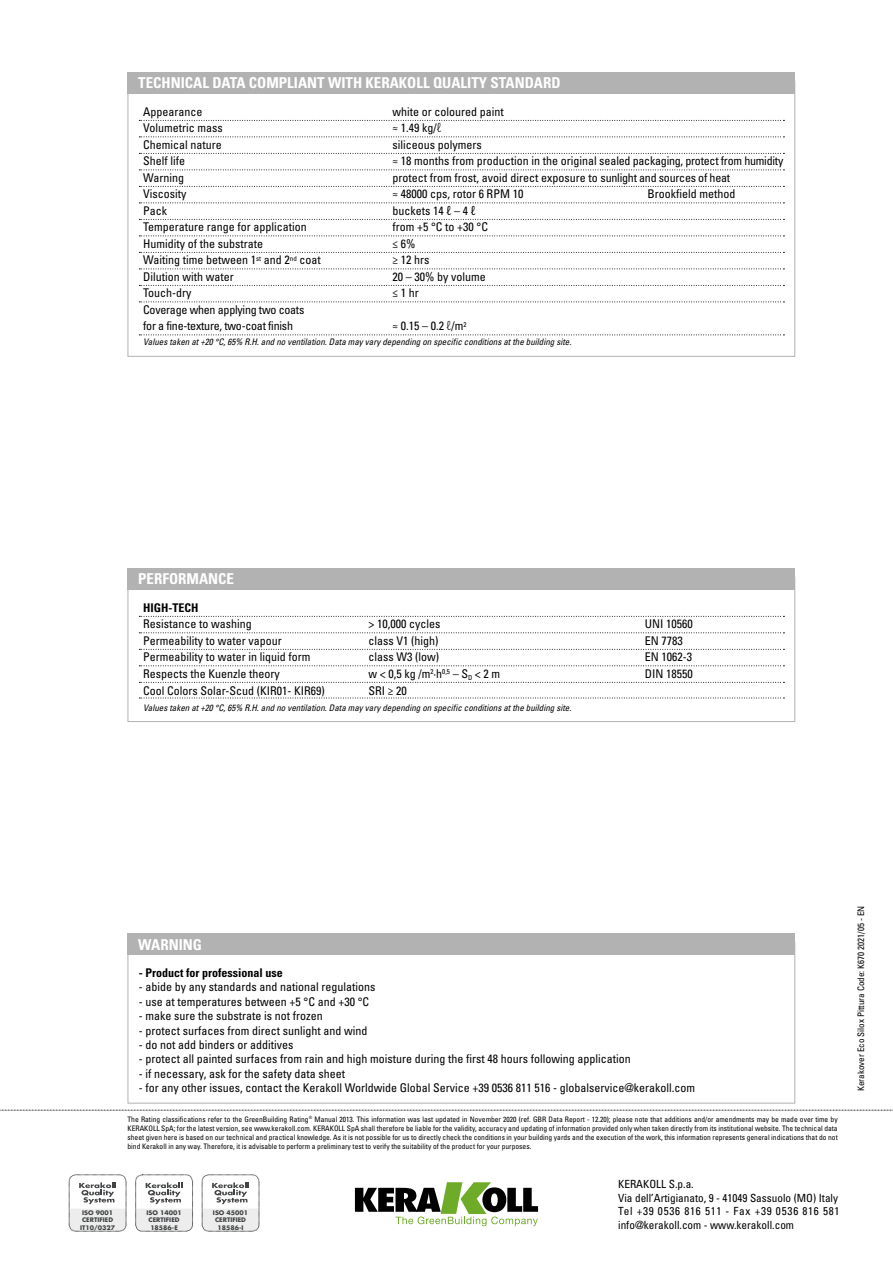
<style>
.page{position:relative;width:893px;height:1263px;background:#fff}
.page>*{position:absolute;margin:0;border:0;box-sizing:border-box;transform-origin:0 0}
.t1{font:700 condensed 15px "Univers LT Std";color:#fff}
.t2{font:condensed 12px "Univers LT Std";color:#000}
.t3{font:condensed 12px/16.5px "Univers LT Std";letter-spacing:-.02em;color:#000}
.t4{font:700 condensed 12px "Univers LT Std";color:#000}
.t5{font:condensed 11.25px/13.5px "Univers LT Std";color:#000}
.t6{font:italic condensed 9px "Univers LT Std";color:#000}
.t7{font:condensed 9px "Univers LT Std";color:#000}
.t8{font:condensed 7.5px/9px "Univers LT Std";color:#000;text-align:justify}
.t9{font:700 6.15px/7.4px "Futura Std";color:#424446;text-align:center}
.s1{font-weight:300}
</style>
<div class="page">
<svg style="left:0;top:1110px;width:893px;height:1px"></svg>
<svg style="left:355px;top:1182px;width:183px;height:44px"></svg>
<div style="left:69px;top:1175px;width:57px;height:56px;border:1px dashed #000;border-radius:7px"></div>
<svg style="left:69px;top:1182px;width:57px;height:49px"></svg>
<div style="left:136px;top:1175px;width:57px;height:56px;border:1px dashed #000;border-radius:7px"></div>
<svg style="left:136px;top:1182px;width:57px;height:49px"></svg>
<div style="left:202px;top:1175px;width:57px;height:56px;border:1px dashed #000;border-radius:7px"></div>
<svg style="left:202px;top:1182px;width:57px;height:49px"></svg>
<div style="left:128px;top:933px;width:667px;height:22px;background:#b3b2b2"></div>
<svg style="left:139px;top:616px;width:645px;height:1px"></svg>
<svg style="left:139px;top:632px;width:645px;height:1px"></svg>
<svg style="left:139px;top:649px;width:645px;height:1px"></svg>
<svg style="left:139px;top:665px;width:645px;height:1px"></svg>
<svg style="left:139px;top:682px;width:645px;height:1px"></svg>
<svg style="left:139px;top:698px;width:645px;height:1px"></svg>
<div style="left:128px;top:568px;width:667px;height:21px;background:#b3b2b2"></div>
<svg style="left:139px;top:120px;width:645px;height:1px"></svg>
<svg style="left:139px;top:136px;width:645px;height:1px"></svg>
<svg style="left:139px;top:153px;width:645px;height:1px"></svg>
<svg style="left:139px;top:169px;width:645px;height:1px"></svg>
<svg style="left:139px;top:186px;width:645px;height:1px"></svg>
<svg style="left:139px;top:202px;width:645px;height:1px"></svg>
<svg style="left:139px;top:219px;width:645px;height:1px"></svg>
<svg style="left:139px;top:235px;width:645px;height:1px"></svg>
<svg style="left:139px;top:252px;width:645px;height:1px"></svg>
<svg style="left:139px;top:268px;width:645px;height:1px"></svg>
<svg style="left:139px;top:285px;width:645px;height:1px"></svg>
<svg style="left:139px;top:301px;width:645px;height:1px"></svg>
<svg style="left:139px;top:334px;width:645px;height:1px"></svg>
<div style="left:128px;top:72px;width:667px;height:22px;background:#b3b2b2"></div>
<p class="t1" style="left:138px;top:74px;width:424px">TECHNICAL DATA COMPLIANT WITH KERAKOLL QUALITY STANDARD</p>
<p class="t2" style="left:143px;top:104px;width:61px">Appearance</p>
<p class="t2" style="left:392px;top:104px;width:113px">white or coloured paint</p>
<p class="t2" style="left:143px;top:120px;width:81px">Volumetric mass</p>
<p class="t2" style="left:392px;top:120px;width:50px">≈ 1.49 kg/<span class="s1">ℓ</span></p>
<p class="t2" style="left:143px;top:137px;width:80px">Chemical nature</p>
<p class="t2" style="left:392px;top:137px;width:91px">siliceous polymers</p>
<p class="t2" style="left:143px;top:153px;width:43px">Shelf life</p>
<p class="t2" style="left:392px;top:153px;width:392px">≈ 18 months from production in the original sealed packaging, protect from humidity</p>
<p class="t2" style="left:143px;top:170px;width:42px">Warning</p>
<p class="t2" style="left:392px;top:170px;width:339px">protect from frost, avoid direct exposure to sunlight and sources of heat</p>
<p class="t2" style="left:143px;top:186px;width:45px">Viscosity</p>
<p class="t2" style="left:392px;top:186px;width:132px">≈ 48000 cps, rotor 6 RPM 10</p>
<p class="t2" style="left:647px;top:186px;width:89px">Brookfield method</p>
<p class="t2" style="left:143px;top:203px;width:25px">Pack</p>
<p class="t2" style="left:392px;top:203px;width:85px">buckets 14 ℓ – 4 ℓ</p>
<p class="t2" style="left:143px;top:219px;width:165px">Temperature range for application</p>
<p class="t2" style="left:392px;top:219px;width:97px">from +5 °C to +30 °C</p>
<p class="t2" style="left:143px;top:236px;width:121px">Humidity of the substrate</p>
<p class="t2" style="left:392px;top:236px;width:24px">≤ 6%</p>
<p class="t2" style="left:143px;top:252px;width:179px">Waiting time between 1<sup>st</sup> and 2<sup>nd</sup> coat</p>
<p class="t2" style="left:392px;top:252px;width:38px">≥ 12 hrs</p>
<p class="t2" style="left:143px;top:269px;width:92px">Dilution with water</p>
<p class="t2" style="left:392px;top:269px;width:95px">20 – 30% by volume</p>
<p class="t2" style="left:143px;top:285px;width:50px">Touch-dry</p>
<p class="t2" style="left:392px;top:285px;width:28px">≤ 1 hr</p>
<p class="t3" style="left:143px;top:301px;width:163px">Coverage when applying two coats for a fine-texture, two-coat finish</p>
<p class="t2" style="left:392px;top:318px;width:76px">≈ 0.15 – 0.2 <span class="s1">ℓ</span>/m<sup>2</sup></p>
<p class="t6" style="left:143px;top:336px;width:430px">Values taken at +20 °C, 65% R.H. and no ventilation. Data may vary depending on specific conditions at the building site.</p>
<p class="t1" style="left:138px;top:570px;width:97px">PERFORMANCE</p>
<p class="t4" style="left:143px;top:600px;width:57px">HIGH-TECH</p>
<p class="t2" style="left:143px;top:616px;width:110px">Resistance to washing</p>
<p class="t2" style="left:369px;top:616px;width:73px">&gt; 10,000 cycles</p>
<p class="t2" style="left:645px;top:616px;width:49px">UNI 10560</p>
<p class="t2" style="left:143px;top:633px;width:140px">Permeability to water vapour</p>
<p class="t2" style="left:369px;top:633px;width:71px">class V1 (high)</p>
<p class="t2" style="left:645px;top:633px;width:39px">EN 7783</p>
<p class="t2" style="left:143px;top:649px;width:169px">Permeability to water in liquid form</p>
<p class="t2" style="left:369px;top:649px;width:72px">class W3 (low)</p>
<p class="t2" style="left:645px;top:649px;width:49px">EN 1062-3</p>
<p class="t2" style="left:143px;top:666px;width:138px">Respects the Kuenzle theory</p>
<p class="t2" style="left:369px;top:666px;width:133px">w &lt; 0,5 kg /m<sup>2</sup>∙h<sup>0,5</sup> – S<sub>D</sub> &lt; 2 m</p>
<p class="t2" style="left:645px;top:666px;width:49px">DIN 18550</p>
<p class="t2" style="left:143px;top:684px;width:183px">Cool Colors Solar-Scud (KIR01- KIR69)</p>
<p class="t2" style="left:369px;top:684px;width:40px">SRI ≥ 20</p>
<p class="t6" style="left:143px;top:702px;width:430px">Values taken at +20 °C, 65% R.H. and no ventilation. Data may vary depending on specific conditions at the building site.</p>
<p class="t1" style="left:138px;top:935px;width:65px">WARNING</p>
<p class="t4" style="left:139px;top:965px;width:145px">- Product for professional use</p>
<p class="t2" style="left:139px;top:979px;width:238px">- abide by any standards and national regulations</p>
<p class="t2" style="left:139px;top:994px;width:232px">- use at temperatures between +5 °C and +30 °C</p>
<p class="t2" style="left:139px;top:1008px;width:185px">- make sure the substrate is not frozen</p>
<p class="t2" style="left:139px;top:1023px;width:230px">- protect surfaces from direct sunlight and wind</p>
<p class="t2" style="left:139px;top:1037px;width:156px">- do not add binders or additives</p>
<p class="t2" style="left:139px;top:1051px;width:493px">- protect all painted surfaces from rain and high moisture during the first 48 hours following application</p>
<p class="t2" style="left:139px;top:1066px;width:208px">- if necessary, ask for the safety data sheet</p>
<p class="t2" style="left:139px;top:1080px;width:558px">- for any other issues, contact the Kerakoll Worldwide Global Service +39 0536 811 516 - globalservice@kerakoll.com</p>
<p class="t8" style="left:128px;top:1114px;width:712px">The Rating classifications refer to the GreenBuilding Rating<sup>®</sup> Manual 2013. This information was last updated in November 2020 (ref. GBR Data Report - 12.20); please note that additions and/or amendments may be made over time by KERAKOLL SpA; for the latest version, see www.kerakoll.com. KERAKOLL SpA shall therefore be liable for the validity, accuracy and updating of information provided only when taken directly from its institutional website. The technical data sheet given here is based on our technical and practical knowledge. As it is not possible for us to directly check the conditions in your building yards and the execution of the work, this information represents general indications that do not bind Kerakoll in any way. Therefore, it is advisable to perform a preliminary test to verify the suitability of the product for your purposes.</p>
<p class="t5" style="left:618px;top:1177px;width:223px">KERAKOLL S.p.a.<br>Via dell’Artigianato, 9 - 41049 Sassuolo (MO) Italy Tel +39 0536 816 511 - Fax +39 0536 816 581 info@kerakoll.com - www.kerakoll.com</p>
<p class="t9" style="left:80px;top:1209px;width:36px">ISO 9001<br>CERTIFIED<br>IT10/0327</p>
<p class="t9" style="left:146px;top:1209px;width:37px">ISO 14001<br>CERTIFIED<br>18586-E</p>
<p class="t9" style="left:213px;top:1209px;width:37px">ISO 45001<br>CERTIFIED<br>18586-I</p>
<p class="t7" style="left:855px;top:1091px;width:187px;rotate:-90deg">Kerakover Eco Silox Pittura Code: K670 2021/05 - EN</p>
</div>
